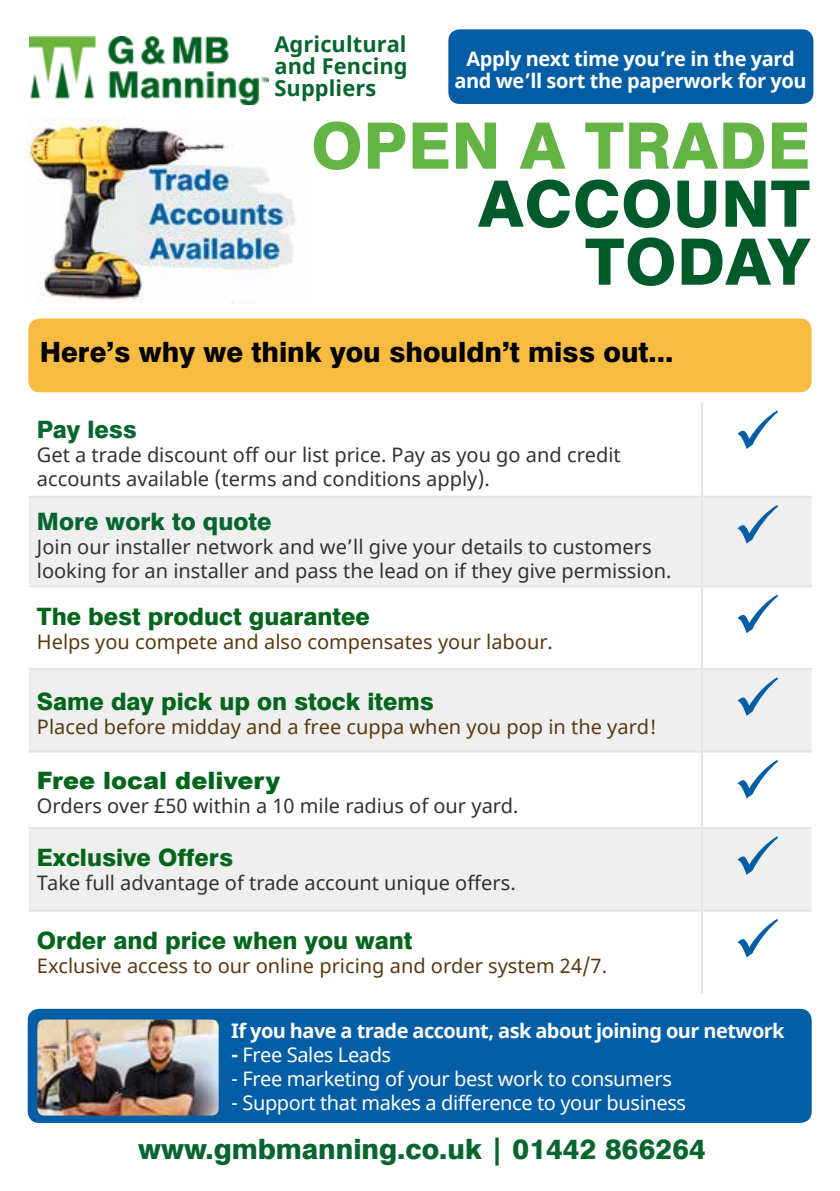
<style>
.page{position:relative;width:840px;height:1191px;background:#fff}
.page>*{position:absolute;margin:0;border:0;box-sizing:border-box;transform-origin:0 0}
.t1{font:800 64px/58px "Swiss 721 BT";letter-spacing:.01em;color:#005a2a;text-align:right}
.t2{font:800 64px "Swiss 721 BT";letter-spacing:.01em;color:#64b445}
.t3{font:800 28px "Swiss 721 BT";color:#000}
.t4{font:800 28px "Swiss 721 BT";color:#06652f}
.t5{font:800 24px "Swiss 721 BT";color:#00651b}
.t6{font:800 24px "Swiss 721 BT";color:#06652f}
.t7{font:900 24px "Arial";color:#00651b}
.t8{font:700 21.8px/21.8px "Noto Sans";letter-spacing:.005em;color:#06652f;text-align:justify}
.t9{font:20px/24px "Noto Sans";color:#333232}
.t10{font:20px "Noto Sans";color:#583a10}
.t11{font:700 20px/22px "Noto Sans";letter-spacing:-.03em;color:#fff;text-align:center}
.t12{font:20px "Noto Sans";letter-spacing:-.02em;color:#fff}
.s1{font-weight:700}
</style>
<div class="page">
<div style="left:28px;top:318px;width:783px;height:74px;background:#f8bb41;border-radius:11px"></div>
<div style="left:448px;top:29px;width:365px;height:75px;background:#035ea5;border-radius:11px"></div>
<div style="left:29px;top:498px;width:782px;height:87px;background:#eeefee"></div>
<div style="left:29px;top:670px;width:782px;height:80px;background:#eeefee"></div>
<div style="left:29px;top:829px;width:782px;height:80px;background:#eeefee"></div>
<hr style="left:700px;top:402px;width:2px;height:94px;background:#e6e4e0">
<hr style="left:29px;top:496px;width:672px;height:2px;background:#e6e4e0">
<hr style="left:701px;top:496px;width:110px;height:2px;background:#e6e4e0">
<hr style="left:700px;top:498px;width:2px;height:87px;background:#e6e4e0">
<hr style="left:29px;top:585px;width:672px;height:2px;background:#e6e4e0">
<hr style="left:701px;top:585px;width:110px;height:2px;background:#e6e4e0">
<hr style="left:700px;top:587px;width:2px;height:81px;background:#e6e4e0">
<hr style="left:29px;top:668px;width:672px;height:2px;background:#e6e4e0">
<hr style="left:701px;top:668px;width:110px;height:2px;background:#e6e4e0">
<hr style="left:700px;top:670px;width:2px;height:80px;background:#e6e4e0">
<hr style="left:29px;top:750px;width:672px;height:2px;background:#e6e4e0">
<hr style="left:701px;top:750px;width:110px;height:2px;background:#e6e4e0">
<hr style="left:700px;top:752px;width:2px;height:75px;background:#e6e4e0">
<hr style="left:29px;top:827px;width:672px;height:2px;background:#e6e4e0">
<hr style="left:701px;top:827px;width:110px;height:2px;background:#e6e4e0">
<hr style="left:700px;top:829px;width:2px;height:80px;background:#e6e4e0">
<hr style="left:29px;top:909px;width:672px;height:2px;background:#e6e4e0">
<hr style="left:701px;top:909px;width:110px;height:2px;background:#e6e4e0">
<hr style="left:700px;top:911px;width:2px;height:82px;background:#e6e4e0">
<div style="left:28px;top:1008px;width:783px;height:115px;background:#035ea5;border-radius:11px"></div>
<img style="left:29px;top:37px;width:239px;height:67px">
<img style="left:27px;top:118px;width:269px;height:186px">
<img style="left:37px;top:1019px;width:181px;height:96px">
<div style="left:737px;top:504px;width:40px;height:39px;background:#eeefee"></div>
<div style="left:737px;top:676px;width:40px;height:40px;background:#eeefee"></div>
<div style="left:737px;top:835px;width:40px;height:40px;background:#eeefee"></div>
<p class="t8" style="left:274px;top:34px;width:135px">Agricultural and Fencing Suppliers</p>
<p class="t11" style="left:454px;top:49px;width:354px">Apply next time you’re in the yard and we’ll sort the paperwork for you</p>
<h1 class="t2" style="left:311px;top:107px;width:500px">OPEN A TRADE</h1>
<h1 class="t1" style="left:477px;top:174px;width:333px">ACCOUNT<br>TODAY</h1>
<h2 class="t3" style="left:40px;top:334px;width:634px">Here’s why we think you shouldn’t miss out...</h2>
<p class="t6" style="left:37px;top:415px;width:102px">Pay less</p>
<p class="t9" style="left:37px;top:444px;width:585px">Get a trade discount off our list price. Pay as you go and credit accounts available (terms and conditions apply).</p>
<p class="t6" style="left:37px;top:507px;width:236px">More work to quote</p>
<p class="t9" style="left:37px;top:536px;width:635px">Join our installer network and we’ll give your details to customers looking for an installer and pass the lead on if they give permission.</p>
<p class="t5" style="left:37px;top:601px;width:334px">The best product guarantee</p>
<p class="t10" style="left:37px;top:628px;width:517px">Helps you compete and also compensates your labour.</p>
<p class="t5" style="left:37px;top:686px;width:398px">Same day pick up on stock items</p>
<p class="t10" style="left:37px;top:713px;width:621px">Placed before midday and a free cuppa when you pop in the yard!</p>
<p class="t7" style="left:37px;top:763px;width:245px">Free local delivery</p>
<p class="t9" style="left:37px;top:794px;width:483px">Orders over £50 within a 10 mile radius of our yard.</p>
<p class="t5" style="left:37px;top:843px;width:197px">Exclusive Offers</p>
<p class="t9" style="left:37px;top:872px;width:480px">Take full advantage of trade account unique offers.</p>
<p class="t5" style="left:37px;top:926px;width:377px">Order and price when you want</p>
<p class="t10" style="left:37px;top:952px;width:571px">Exclusive access to our online pricing and order system 24/7.</p>
<p class="t11" style="left:231px;top:1020px;width:554px">If you have a trade account, ask about joining our network</p>
<p class="t12" style="left:231px;top:1041px;width:161px"><span class="s1">-</span> Free Sales Leads</p>
<p class="t12" style="left:231px;top:1065px;width:442px">- Free marketing of your best work to consumers</p>
<p class="t12" style="left:231px;top:1089px;width:456px">- Support that makes a difference to your business</p>
<h2 class="t4" style="left:138px;top:1131px;width:569px">www.gmbmanning.co.uk | 01442 866264</h2>
</div>
